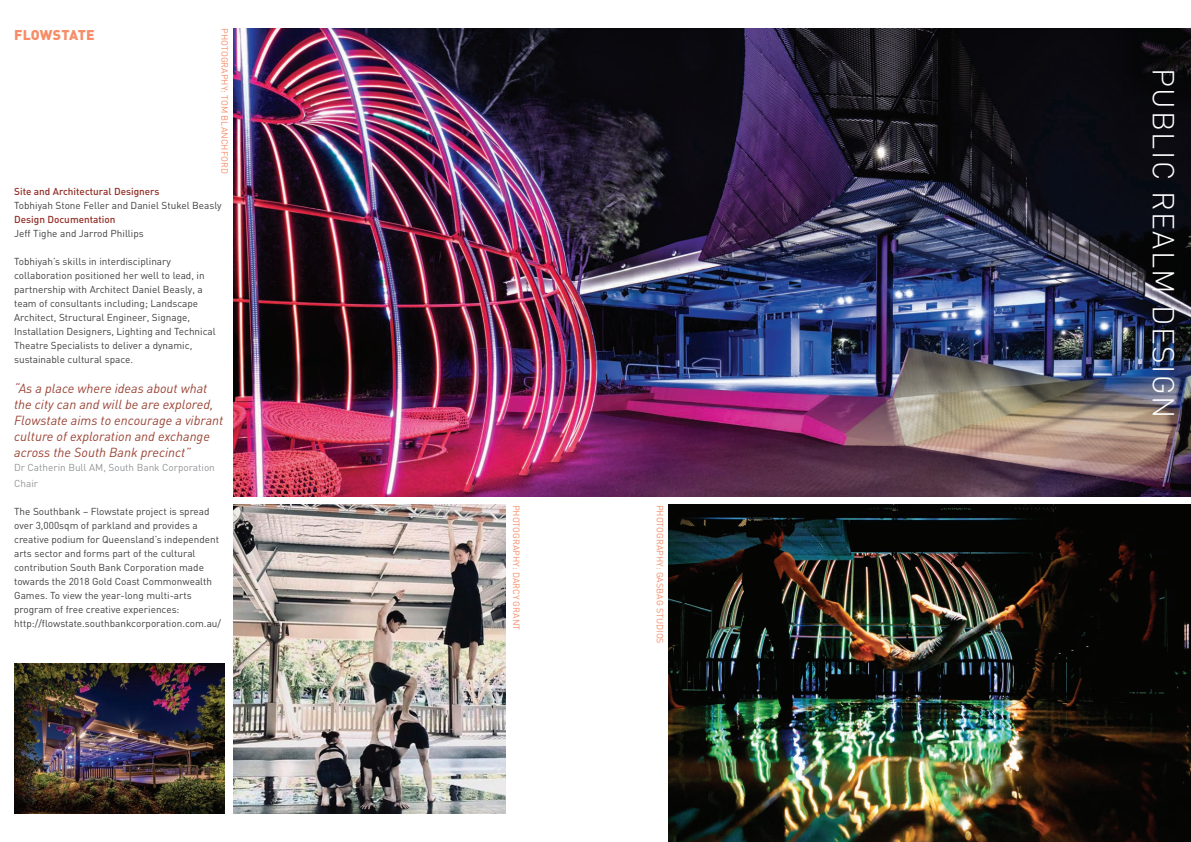
<style>
.page{position:relative;width:1191px;height:842px;background:#fff}
.page>*{position:absolute;margin:0;border:0;box-sizing:border-box;transform-origin:0 0}
.t1{font:300 30px "FFDIN";letter-spacing:.05em;color:#fff}
.t2{font:900 14px "FFDIN";letter-spacing:.02em;color:#f68d68}
.t3{font:italic 13px/16px "DIN";color:#9b4334}
.t4{font:10px/14px "FFDIN";color:#3e3e3f}
.t5{font:500 10px "FFDIN";color:#922e26}
.t6{font:10px/16px "FFDIN";color:#939598}
.t7{font:9px "FFDIN";color:#f68d68}
</style>
<div class="page">
<img style="left:668px;top:505px;width:523px;height:337px">
<img style="left:233px;top:505px;width:273px;height:309px">
<img style="left:14px;top:663px;width:211px;height:151px">
<img style="left:233px;top:28px;width:958px;height:468px">
<h2 class="t2" style="left:14px;top:25px;width:82px">FLOWSTAT E</h2>
<p class="t7" style="left:230px;top:28px;width:145px;rotate:90deg">Ph otography: tom blanch ford</p>
<p class="t5" style="left:14px;top:185px;width:147px">Site and Architectural Designers</p>
<p class="t4" style="left:14px;top:198px;width:209px">Tobhiyah Stone Feller and Daniel Stukel Beasly</p>
<p class="t5" style="left:14px;top:213px;width:103px">Design Documentation</p>
<p class="t4" style="left:14px;top:226px;width:131px">Jeff Tighe and Jarrod Phillips</p>
<p class="t4" style="left:14px;top:254px;width:203px">Tobhiyah’s skills in interdisciplinary collaboration positioned her well to lead, in partnership with Architect Daniel Beasly, a team of consultants including; Landscape Architect, Structural Engineer, Signage,<br>I nstallation Designers, Lighting and Technical Theatre Specialists to deliver a dynamic, sustainable cultural space.</p>
<h3 class="t3" style="left:14px;top:380px;width:211px">“As a place where ideas about what the city can and will be are explored, Flowstate aims to encourage a vibrant culture of exploration and exchange across the South Bank precinct”</h3>
<p class="t6" style="left:14px;top:459px;width:202px">Dr Catherin Bull AM , South Bank Corporation<br>Chair</p>
<p class="t4" style="left:14px;top:504px;width:208px">The Southbank – Flowstate project is spread over 3,000sqm of parkland and provides a creative podium for Queensland’s independent arts sector and forms part of the cultural contribution South Bank Corporation made towards the 2018 Gold Coast Commonwealth Games. To view the year-long multi-arts program of free creative experiences: http://flowstate.southbankcorporation.com.au/</p>
<p class="t7" style="left:522px;top:505px;width:127px;rotate:90deg">Ph otography: darcy grant</p>
<p class="t7" style="left:665px;top:505px;width:141px;rotate:90deg">Ph otography: GASBAG Stud ios</p>
<h1 class="t1" style="left:1182px;top:68px;width:351px;rotate:90deg">public realm design</h1>
</div>
